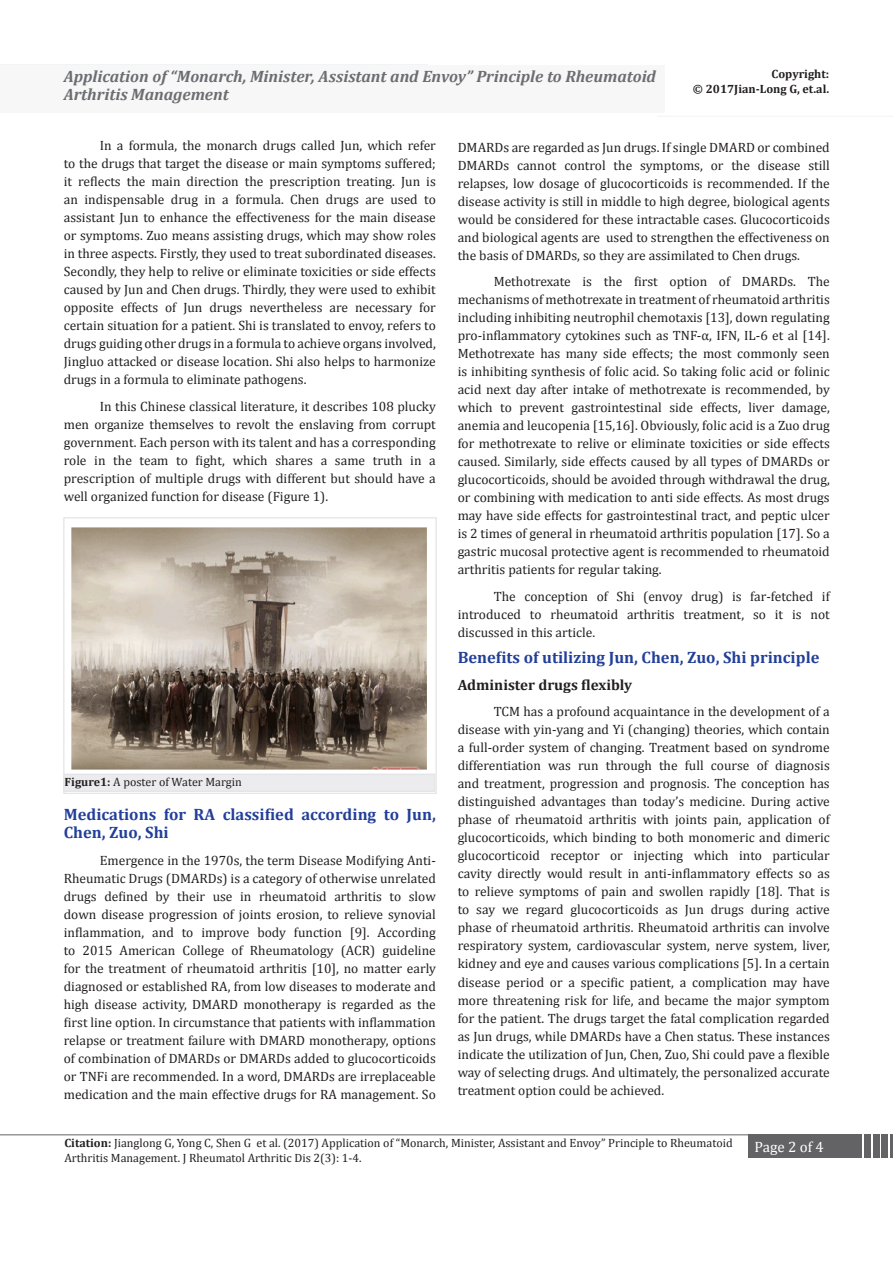
<style>
.page{position:relative;width:893px;height:1263px;background:#fff}
.page>*{position:absolute;margin:0;border:0;box-sizing:border-box;transform-origin:0 0}
.List_Paragraph{font:700 16.5px/18px "Cambria";color:#223f99}
.t1{font:italic 700 16.5px/18px "Cambria";color:#6c6d70}
.t2{font:italic 700 15px "Cambria";color:#3e3e3f}
.List_Paragraph-2{font:700 15px "Cambria";color:#231f20}
.t3{font:15px "Cambria";color:#fff}
.t4{font:13.5px/18px "Cambria";color:#231f20;text-align:justify}
.t5{font:12px/15px "Cambria";color:#231f20}
.t6{font:700 12px/15px "Cambria";color:#231f20;text-align:right}
.s1{font-weight:400}
.s2{font-weight:700}
</style>
<div class="page">
<hr style="left:0;top:1134px;width:749px;height:1px;background:#636366">
<div style="left:748px;top:1134px;width:114px;height:24px;background:#636366"></div>
<div style="left:864px;top:1134px;width:7px;height:24px;background:#636366"></div>
<div style="left:873px;top:1134px;width:6px;height:24px;background:#636366"></div>
<div style="left:881px;top:1134px;width:7px;height:24px;background:#636366"></div>
<hr style="left:890px;top:1134px;width:3px;height:24px;background:#636366">
<svg style="left:0;top:64px;width:427px;height:1px"></svg>
<hr style="left:657px;top:116px;width:236px;height:1px;background:#f2f3f4">
<div style="left:0;top:65px;width:664px;height:47px;background:#f7f7f8"></div>
<div style="left:63px;top:517px;width:374px;height:277px;border:1px solid #e4e5e7"></div>
<div style="left:64px;top:774px;width:371px;height:17px;background:#ececee"></div>
<div style="left:63px;top:774px;width:372px;height:18px;border:1px solid #e4e5e7"></div>
<img style="left:72px;top:527px;width:355px;height:243px">
<p class="t1" style="left:64px;top:67px;width:594px">Application of “Monarch, Minister, Assistant and Envoy” Principle to Rheumatoid<br>Arthritis Management</p>
<p class="t6" style="left:771px;top:66px;width:59px">Copyright:</p>
<p class="t2" style="left:62px;top:69px;width:358px">Celecoxib for the Treatment of Ankylosing Spondylitis</p>
<p class="t6" style="left:677px;top:72px;width:154px">Copyright:<br><span class="s1">©</span> 2017 Sounthonevat, et al.</p>
<p class="t6" style="left:693px;top:81px;width:138px">© 2017Jian-Long G, et.al.</p>
<p class="t4" style="left:64px;top:136px;width:374px;text-indent:36px">In a formula, the monarch drugs called Jun, which refer to the drugs that target the disease or main symptoms suffered; it reflects the main direction the prescription treating. Jun is an indispensable drug in a formula. Chen drugs are used to assistant Jun to enhance the effectiveness for the main disease or symptoms. Zuo means assisting drugs, which may show roles in three aspects. Firstly, they used to treat subordinated diseases.<br>Secondly, they help to relive or eliminate toxicities or side effects caused by Jun and Chen drugs. Thirdly, they were used to exhibit opposite effects of Jun drugs nevertheless are necessary for certain situation for a patient. Shi is translated to envoy, refers to drugs guiding other drugs in a formula to achieve organs involved, Jingluo attacked or disease location. Shi also helps to harmonize drugs in a formula to eliminate pathogens.</p>
<p class="t4" style="left:64px;top:397px;width:374px;text-indent:36px">In this Chinese classical literature, it describes 108 plucky men organize themselves to revolt the enslaving from corrupt government. Each person with its talent and has a corresponding role in the team to fight, which shares a same truth in a prescription of multiple drugs with different but should have a well organized function for disease (Figure 1).</p>
<p class="t5" style="left:65px;top:774px;width:179px"><span class="s2">Figure1:</span> A poster of Water Margin</p>
<p class="List_Paragraph" style="left:64px;top:805px;width:374px">Medications for RA classified according to Jun,<br>Chen, Zuo, Shi</p>
<p class="t4" style="left:64px;top:851px;width:374px;text-indent:36px">Emergence in the 1970s, the term Disease Modifying Anti-Rheumatic Drugs (DMARDs) is a category of otherwise unrelated drugs defined by their use in rheumatoid arthritis to slow down disease progression of joints erosion, to relieve synovial inflammation, and to improve body function [9]. According to 2015 American College of Rheumatology (ACR) guideline for the treatment of rheumatoid arthritis [10], no matter early diagnosed or established RA, from low diseases to moderate and high disease activity, DMARD monotherapy is regarded as the first line option. In circumstance that patients with inflammation relapse or treatment failure with DMARD monotherapy, options of combination of DMARDs or DMARDs added to glucocorticoids or TNFi are recommended. In a word, DMARDs are irreplaceable medication and the main effective drugs for RA management. So</p>
<p class="t4" style="left:458px;top:138px;width:374px">DMARDs are regarded as Jun drugs. If single DMARD or combined DMARDs cannot control the symptoms, or the disease still relapses, low dosage of glucocorticoids is recommended. If the disease activity is still in middle to high degree, biological agents would be considered for these intractable cases. Glucocorticoids and biological agents are used to strengthen the effectiveness on the basis of DMARDs, so they are assimilated to Chen drugs.</p>
<p class="t4" style="left:458px;top:273px;width:374px;text-indent:36px">Methotrexate is the first option of DMARDs. The mechanisms of methotrexate in treatment of rheumatoid arthritis including inhibiting neutrophil chemotaxis [13], down regulating pro-inflammatory cytokines such as TNF-α, IFN, IL-6 et al [14].<br>Methotrexate has many side effects; the most commonly seen is inhibiting synthesis of folic acid. So taking folic acid or folinic acid next day after intake of methotrexate is recommended, by which to prevent gastrointestinal side effects, liver damage, anemia and leucopenia [15,16]. Obviously, folic acid is a Zuo drug for methotrexate to relive or eliminate toxicities or side effects caused. Similarly, side effects caused by all types of DMARDs or glucocorticoids, should be avoided through withdrawal the drug, or combining with medication to anti side effects. As most drugs may have side effects for gastrointestinal tract, and peptic ulcer is 2 times of general in rheumatoid arthritis population [17]. So a gastric mucosal protective agent is recommended to rheumatoid arthritis patients for regular taking.</p>
<p class="t4" style="left:458px;top:587px;width:374px;text-indent:36px">The conception of Shi (envoy drug) is far-fetched if introduced to rheumatoid arthritis treatment, so it is not discussed in this article.</p>
<p class="List_Paragraph" style="left:458px;top:648px;width:363px">Benefits of utilizing Jun, Chen, Zuo, Shi principle</p>
<p class="List_Paragraph-2" style="left:458px;top:674px;width:176px">Administer drugs flexibly</p>
<p class="t4" style="left:458px;top:703px;width:374px;text-indent:36px">TCM has a profound acquaintance in the development of a disease with yin-yang and Yi (changing) theories, which contain a full-order system of changing. Treatment based on syndrome differentiation was run through the full course of diagnosis and treatment, progression and prognosis. The conception has distinguished advantages than today’s medicine. During active phase of rheumatoid arthritis with joints pain, application of glucocorticoids, which binding to both monomeric and dimeric glucocorticoid receptor or injecting which into particular cavity directly would result in anti-inflammatory effects so as to relieve symptoms of pain and swollen rapidly [18]. That is to say we regard glucocorticoids as Jun drugs during active phase of rheumatoid arthritis. Rheumatoid arthritis can involve respiratory system, cardiovascular system, nerve system, liver, kidney and eye and causes various complications [5]. In a certain disease period or a specific patient, a complication may have more threatening risk for life, and became the major symptom for the patient. The drugs target the fatal complication regarded as Jun drugs, while DMARDs have a Chen status. These instances indicate the utilization of Jun, Chen, Zuo, Shi could pave a flexible way of selecting drugs. And ultimately, the personalized accurate treatment option could be achieved.</p>
<p class="t5" style="left:64px;top:1135px;width:670px"><span class="s2">Citation:</span> Jianglong G, Yong C, Shen G et al. (2017) Application of “Monarch, Minister, Assistant and Envoy” Principle to Rheumatoid<br>Arthritis Management. J Rheumatol Arthritic Dis 2(3): 1-4.</p>
<p class="t5" style="left:68px;top:1139px;width:671px"><span class="s2">Citation:</span> Zhu J, Sounthonevat C, Walker C (2017) Celecoxib for the Treatment of Ankylosing Spondylitis. J Rheumatol Arthritic Dis</p>
<p class="t3" style="left:754px;top:1138px;width:71px">Page 2 of 4</p>
<p class="t5" style="left:68px;top:1157px;width:50px">2(1): 1-4.</p>
</div>
